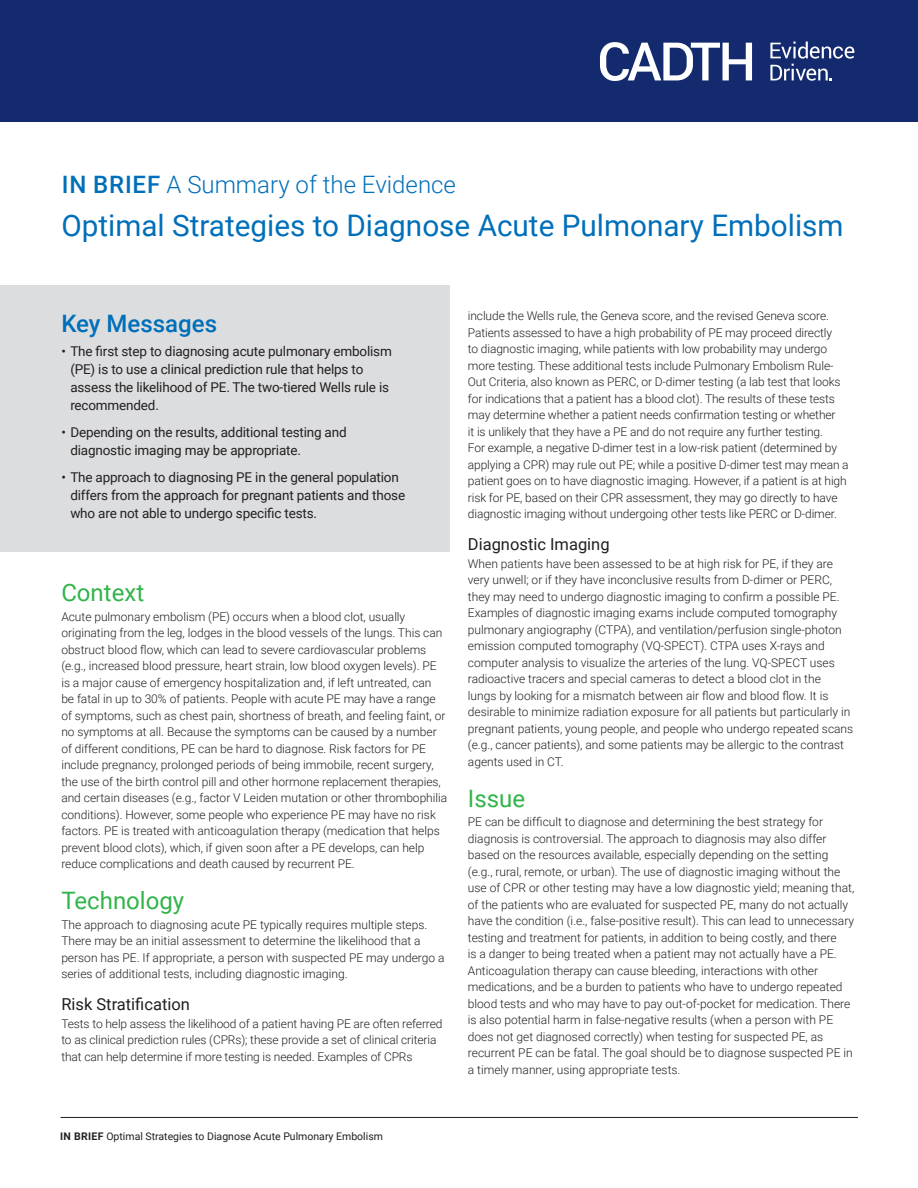
<style>
.page{position:relative;width:918px;height:1188px;background:#fff}
.page>*{position:absolute;margin:0;border:0;box-sizing:border-box;transform-origin:0 0}
.Doc_Title{font:29.7px "Roboto";color:#006fb9}
.Doc_Type{font:300 24px "Roboto";color:#006fb9}
.Heading{font:24px "Roboto";color:#31b44a}
.Key_Messages{font:500 24px "Roboto";color:#006fb9}
.Subheading{font:16.5px "Roboto";color:#231f20}
.t1{font:13.5px/18px "Roboto";letter-spacing:-.015em;color:#231f20}
.t2{font:300 12px/16.5px "Roboto";color:#231f20}
.t3{font:10.5px "Roboto";color:#231f20}
.s1{font-weight:500}
.s2{font-weight:700}
</style>
<div class="page">
<hr style="left:61px;top:1117px;width:797px;height:1px;background:#231f20">
<div style="left:0;top:285px;width:449px;height:267px;background:#dcdddf"></div>
<div style="left:0;top:0;width:918px;height:122px;background:#132a6f"></div>
<svg style="left:600px;top:42px;width:255px;height:39px"></svg>
<p class="Doc_Type" style="left:62px;top:167px;width:396px"><span class="s1">IN BRIEF</span> A Summary of the Evidence</p>
<p class="Doc_Title" style="left:61px;top:205px;width:784px">Optimal Strategies to Diagnose Acute Pulmonary Embolism</p>
<p class="Key_Messages" style="left:61px;top:307px;width:157px">Key Messages</p>
<p class="t1" style="left:70px;top:342px;width:323px;text-indent:-9px">• The first step to diagnosing acute pulmonary embolism (PE) is to use a clinical prediction rule that helps to assess the likelihood of PE. The two-tiered Wells rule is recommended.</p>
<p class="t1" style="left:70px;top:423px;width:278px;text-indent:-9px">• Depending on the results, additional testing and diagnostic imaging may be appropriate.</p>
<p class="t1" style="left:70px;top:468px;width:336px;text-indent:-9px">• The approach to diagnosing PE in the general population differs from the approach for pregnant patients and those who are not able to undergo specific tests.</p>
<p class="Heading" style="left:61px;top:576px;width:84px">Context</p>
<p class="t2" style="left:61px;top:608px;width:387px">Acute pulmonary embolism (PE) occurs when a blood clot, usually originating from the leg, lodges in the blood vessels of the lungs. This can obstruct blood flow, which can lead to severe cardiovascular problems (e.g., increased blood pressure, heart strain, low blood oxygen levels). PE is a major cause of emergency hospitalization and, if left untreated, can be fatal in up to 30% of patients. People with acute PE may have a range of symptoms, such as chest pain, shortness of breath, and feeling faint, or no symptoms at all. Because the symptoms can be caused by a number of different conditions, PE can be hard to diagnose. Risk factors for PE include pregnancy, prolonged periods of being immobile, recent surgery, the use of the birth control pill and other hormone replacement therapies, and certain diseases (e.g., factor V Leiden mutation or other thrombophilia conditions). However, some people who experience PE may have no risk factors. PE is treated with anticoagulation therapy (medication that helps prevent blood clots), which, if given soon after a PE develops, can help reduce complications and death caused by recurrent PE.</p>
<p class="Heading" style="left:61px;top:884px;width:124px">Technology</p>
<p class="t2" style="left:61px;top:916px;width:385px">The approach to diagnosing acute PE typically requires multiple steps.<br>There may be an initial assessment to determine the likelihood that a person has PE. If appropriate, a person with suspected PE may undergo a series of additional tests, including diagnostic imaging.</p>
<p class="Subheading" style="left:61px;top:992px;width:130px">Risk Stratification</p>
<p class="t2" style="left:61px;top:1015px;width:383px">Tests to help assess the likelihood of a patient having PE are often referred to as clinical prediction rules (CPRs); these provide a set of clinical criteria that can help determine if more testing is needed. Examples of CPRs</p>
<p class="t2" style="left:468px;top:307px;width:382px">include the Wells rule, the Geneva score, and the revised Geneva score.<br>Patients assessed to have a high probability of PE may proceed directly<br>to diagnostic imaging, while patients with low probability may undergo more testing. These additional tests include Pulmonary Embolism Rule-Out Criteria, also known as PERC, or D-dimer testing (a lab test that looks for indications that a patient has a blood clot). The results of these tests may determine whether a patient needs confirmation testing or whether<br>it is unlikely that they have a PE and do not require any further testing.<br>For example, a negative D-dimer test in a low-risk patient (determined by applying a CPR) may rule out PE; while a positive D-dimer test may mean a patient goes on to have diagnostic imaging. However, if a patient is at high risk for PE, based on their CPR assessment, they may go directly to have diagnostic imaging without undergoing other tests like PERC or D-dimer.</p>
<p class="Subheading" style="left:468px;top:532px;width:143px">Diagnostic Imaging</p>
<p class="t2" style="left:468px;top:555px;width:387px">When patients have been assessed to be at high risk for PE, if they are very unwell; or if they have inconclusive results from D-dimer or PERC, they may need to undergo diagnostic imaging to confirm a possible PE.<br>Examples of diagnostic imaging exams include computed tomography pulmonary angiography (CTPA), and ventilation/perfusion single-photon emission computed tomography (VQ-SPECT). CTPA uses X-rays and computer analysis to visualize the arteries of the lung. VQ-SPECT uses radioactive tracers and special cameras to detect a blood clot in the<br>lungs by looking for a mismatch between air flow and blood flow. It is desirable to minimize radiation exposure for all patients but particularly in pregnant patients, young people, and people who undergo repeated scans (e.g., cancer patients), and some patients may be allergic to the contrast agents used in CT.</p>
<p class="Heading" style="left:468px;top:781px;width:59px">Issue</p>
<p class="t2" style="left:468px;top:813px;width:388px">PE can be difficult to diagnose and determining the best strategy for diagnosis is controversial. The approach to diagnosis may also differ based on the resources available, especially depending on the setting (e.g., rural, remote, or urban). The use of diagnostic imaging without the use of CPR or other testing may have a low diagnostic yield; meaning that, of the patients who are evaluated for suspected PE, many do not actually have the condition (i.e., false-positive result). This can lead to unnecessary testing and treatment for patients, in addition to being costly, and there<br>is a danger to being treated when a patient may not actually have a PE.<br>Anticoagulation therapy can cause bleeding, interactions with other medications, and be a burden to patients who have to undergo repeated blood tests and who may have to pay out-of-pocket for medication. There is also potential harm in false-negative results (when a person with PE does not get diagnosed correctly) when testing for suspected PE, as recurrent PE can be fatal. The goal should be to diagnose suspected PE in a timely manner, using appropriate tests.</p>
<p class="t3" style="left:60px;top:1129px;width:324px"><span class="s2">IN BRIEF</span> Optimal Strategies to Diagnose Acute Pulmonary Embolism</p>
</div>
